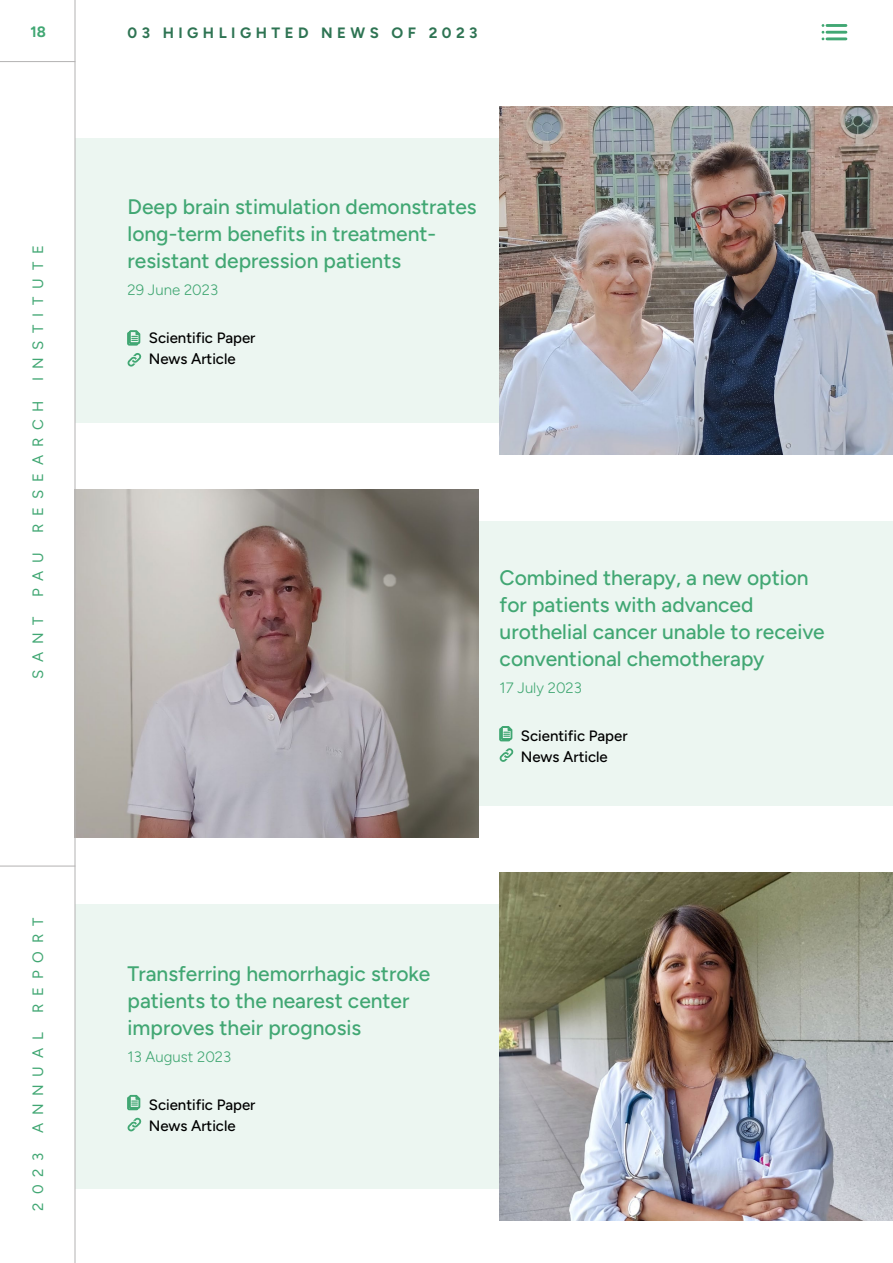
<style>
.page{position:relative;width:893px;height:1263px;background:#fff}
.page>*{position:absolute;margin:0;border:0;box-sizing:border-box;transform-origin:0 0}
.Highlights{font:500 21px/27px "Figtree";color:#41a773}
.t1{font:500 15px "Figtree";color:#000}
.t2{font:15px "Figtree";letter-spacing:.52em;color:#41a773}
.Highlights-2{font:300 15px "Figtree";color:#41a773}
.t3{font:700 15px "Figtree";letter-spacing:.3em;color:#2e7453}
.t4{font:700 15px "Figtree";color:#41a773}
</style>
<div class="page">
<div style="left:75px;top:904px;width:818px;height:285px;background:#ecf6f1"></div>
<div style="left:75px;top:138px;width:818px;height:285px;background:#ecf6f1"></div>
<div style="left:75px;top:521px;width:818px;height:285px;background:#ecf6f1"></div>
<svg style="left:128px;top:1118px;width:13px;height:13px"></svg>
<svg style="left:127px;top:1095px;width:13px;height:15px"></svg>
<img style="left:500px;top:106px;width:393px;height:348px">
<img style="left:500px;top:872px;width:393px;height:348px">
<svg style="left:128px;top:353px;width:13px;height:14px"></svg>
<svg style="left:127px;top:331px;width:13px;height:14px"></svg>
<svg style="left:500px;top:748px;width:13px;height:14px"></svg>
<svg style="left:500px;top:726px;width:12px;height:15px"></svg>
<img style="left:74px;top:489px;width:404px;height:348px">
<hr style="left:75px;top:0;width:1px;height:1263px;background:#b3b2b2">
<hr style="left:0;top:61px;width:75px;height:1px;background:#b3b2b2">
<hr style="left:0;top:866px;width:75px;height:1px;background:#b3b2b2">
<hr style="left:827px;top:24px;width:19px;height:3px;background:#41a773">
<hr style="left:827px;top:31px;width:19px;height:3px;background:#41a773">
<hr style="left:827px;top:37px;width:19px;height:3px;background:#41a773">
<p class="t4" style="left:31px;top:22px;width:17px">18</p>
<p class="t2" style="left:30px;top:381px;width:137px;rotate:-90deg">INSTITUTE</p>
<p class="t2" style="left:30px;top:533px;width:134px;rotate:-90deg">RESEARCH</p>
<p class="t2" style="left:30px;top:597px;width:47px;rotate:-90deg">PAU</p>
<p class="t2" style="left:30px;top:679px;width:64px;rotate:-90deg">SANT</p>
<p class="t2" style="left:30px;top:1013px;width:97px;rotate:-90deg">REPORT</p>
<p class="t2" style="left:30px;top:1133px;width:102px;rotate:-90deg">ANNUAL</p>
<p class="t2" style="left:30px;top:1210px;width:59px;rotate:-90deg">2023</p>
<p class="t3" style="left:128px;top:23px;width:352px">03 HIGHLIGHTED NEWS OF 2023</p>
<p class="Highlights" style="left:128px;top:193px;width:351px">Deep brain stimulation demonstrates long-term benefits in treatment&shy;resistant depression patients</p>
<p class="Highlights-2" style="left:128px;top:281px;width:92px">29 June 2023</p>
<p class="t1" style="left:149px;top:329px;width:108px">Scientific Paper</p>
<p class="t1" style="left:149px;top:350px;width:88px">News Article</p>
<p class="Highlights" style="left:500px;top:564px;width:327px">Combined therapy, a new option for patients with advanced urothelial cancer unable to receive conventional chemotherapy</p>
<p class="Highlights-2" style="left:500px;top:679px;width:84px">17 July 2023</p>
<p class="t1" style="left:521px;top:727px;width:108px">Scientific Paper</p>
<p class="t1" style="left:521px;top:748px;width:88px">News Article</p>
<p class="Highlights" style="left:128px;top:960px;width:304px">Transferring hemorrhagic stroke patients to the nearest center improves their prognosis</p>
<p class="Highlights-2" style="left:128px;top:1049px;width:105px">13 August 2023</p>
<p class="t1" style="left:149px;top:1096px;width:108px">Scientific Paper</p>
<p class="t1" style="left:149px;top:1117px;width:88px">News Article</p>
</div>
